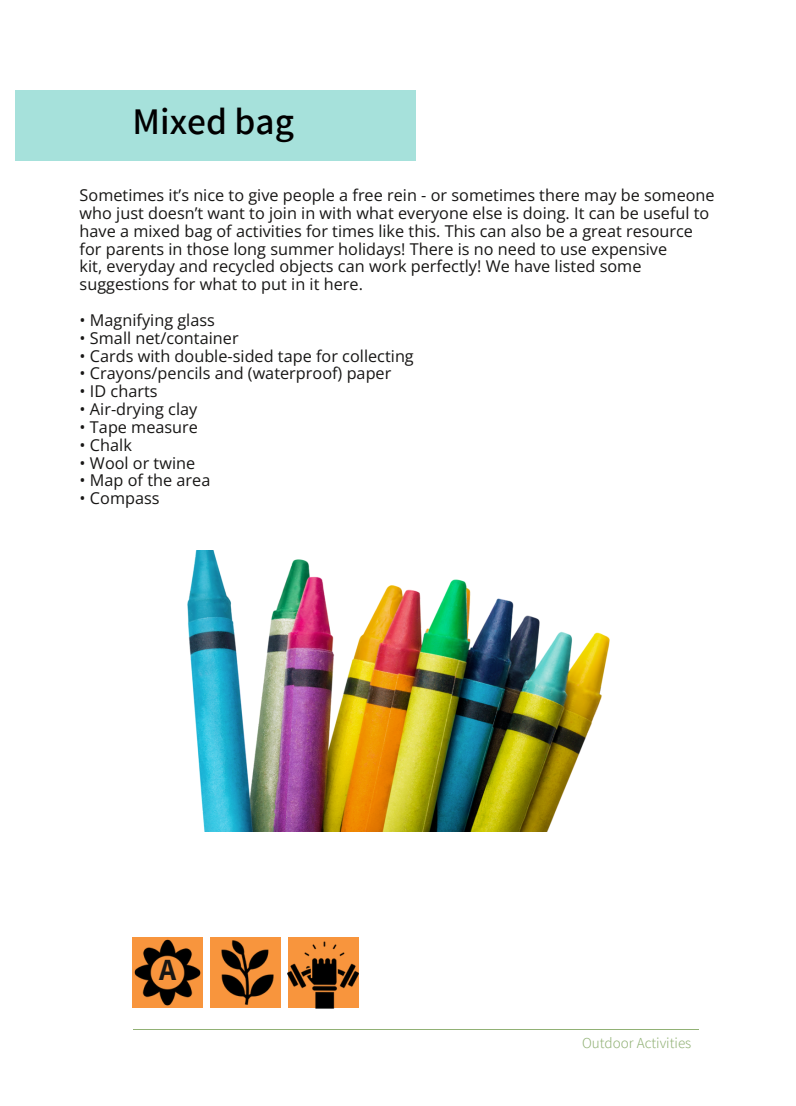
<style>
.page{position:relative;width:796px;height:1106px;background:#fff}
.page>*{position:absolute;margin:0;border:0;box-sizing:border-box;transform-origin:0 0}
.t1{font:600 37.5px "Assistant";color:#000}
.t2{font:700 30px "Assistant";color:#171615}
.t3{font:16.25px/17.8px "Open Sans";color:#171615}
.t4{font:300 15px "Assistant";color:#91b175}
</style>
<div class="page">
<div style="left:16px;top:90px;width:400px;height:71px;background:#a6e1db"></div>
<hr style="left:133px;top:1029px;width:566px;height:1px;background:#91b175">
<img style="left:187px;top:551px;width:422px;height:280px">
<div style="left:210px;top:937px;width:71px;height:71px;background:#f8953d"></div>
<img style="left:221px;top:940px;width:53px;height:65px">
<img style="left:288px;top:937px;width:71px;height:71px">
<img style="left:133px;top:937px;width:70px;height:70px">
<p class="t1" style="left:133px;top:95px;width:163px">Mixed bag</p>
<p class="t3" style="left:80px;top:186px;width:637px">Sometimes it’s nice to give people a free rein - or sometimes there may be someone who just doesn’t want to join in with what everyone else is doing. It can be useful to have a mixed bag of activities for times like this. This can also be a great resource for parents in those long summer holidays! There is no need to use expensive</p>
<p class="t3" style="left:80px;top:257px;width:563px">kit, everyday and recycled objects can work perfectly! We have listed some suggestions for what to put in it here.</p>
<p class="t3" style="left:80px;top:311px;width:137px">• Magnifying glass</p>
<p class="t3" style="left:80px;top:328px;width:161px">• Small net/container</p>
<p class="t3" style="left:80px;top:346px;width:336px">• Cards with double-sided tape for collecting</p>
<p class="t3" style="left:80px;top:364px;width:313px">• Crayons/pencils and (waterproof) paper</p>
<p class="t3" style="left:80px;top:382px;width:79px">• ID charts</p>
<p class="t3" style="left:80px;top:400px;width:119px">• Air-drying clay</p>
<p class="t3" style="left:80px;top:417px;width:120px">• Tape measure</p>
<p class="t3" style="left:80px;top:435px;width:54px">• Chalk</p>
<p class="t3" style="left:80px;top:453px;width:117px">• Wool or twine</p>
<p class="t3" style="left:80px;top:471px;width:132px">• Map of the area</p>
<p class="t3" style="left:80px;top:489px;width:81px">• Compass</p>
<p class="t2" style="left:159px;top:949px;width:19px">A</p>
<p class="t4" style="left:582px;top:1032px;width:111px">Outdoor Activities</p>
</div>
